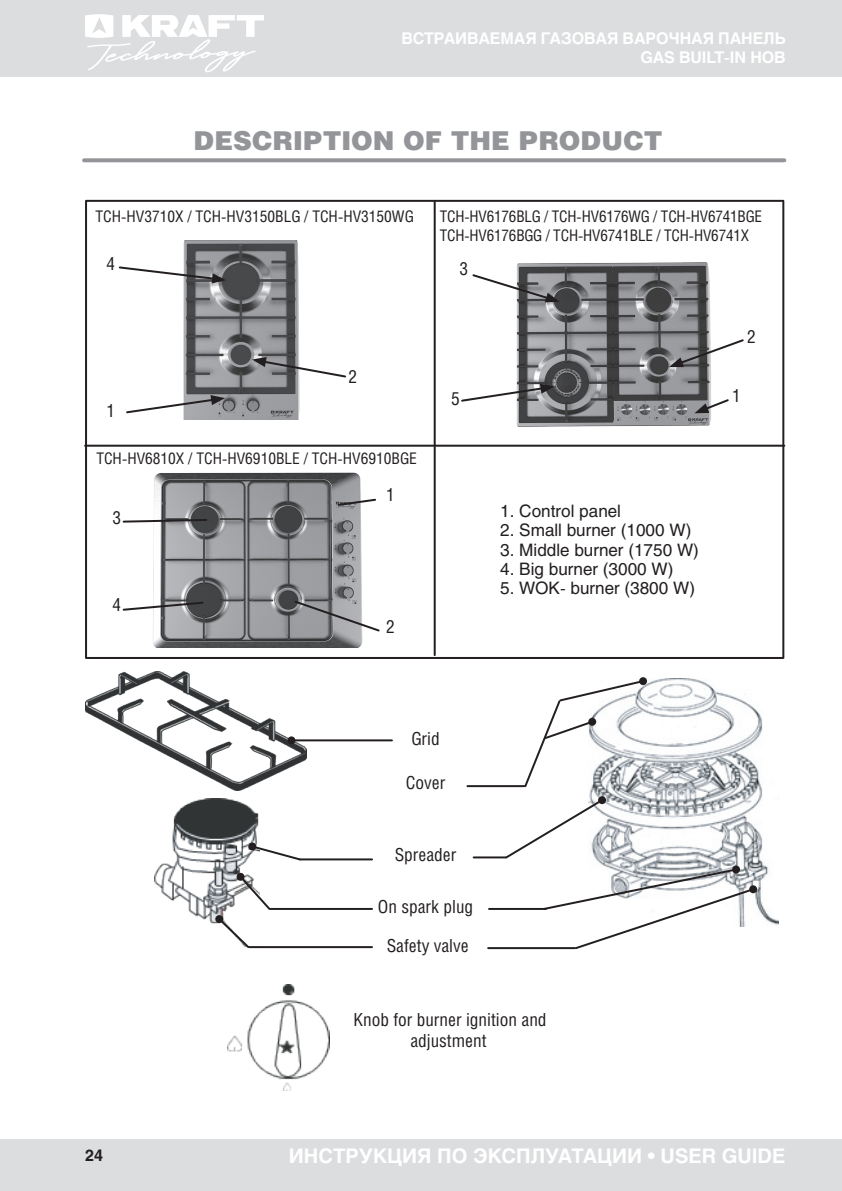
<style>
.page{position:relative;width:842px;height:1191px;background:#fff}
.page>*{position:absolute;margin:0;border:0;box-sizing:border-box;transform-origin:0 0}
.t1{font:900 26px "Helios";color:#939598}
.t2{font:700 20px "Helios";color:#fff}
.t3{font:18px/38.6px "Helios Cond";color:#231f20;text-align:center}
.t4{font:17px "Helios";color:#231f20}
.t5{font:16px/19.2px "Helios Cond";letter-spacing:-.01em;color:#231f20}
.t6{font:700 16px/19.2px "Helios";letter-spacing:-.01em;color:#fff;text-align:right}
.t7{font:700 16px "Helios";color:#231f20}
</style>
<div class="page">
<div style="left:0;top:0;width:842px;height:77px;background:#dcdddf"></div>
<div style="left:0;top:1140px;width:842px;height:51px;background:#dcdddf"></div>
<svg style="left:85px;top:14px;width:179px;height:58px"></svg>
<div style="left:85px;top:200px;width:699px;height:459px;border:2px solid #231f20"></div>
<hr style="left:85px;top:445px;width:699px;height:2px;background:#231f20">
<hr style="left:434px;top:201px;width:2px;height:454px;background:#231f20">
<img style="left:183px;top:241px;width:117px;height:179px">
<img style="left:153px;top:472px;width:209px;height:175px">
<svg style="left:126px;top:395px;width:99px;height:19px"></svg>
<svg style="left:252px;top:357px;width:95px;height:22px"></svg>
<svg style="left:118px;top:265px;width:108px;height:18px"></svg>
<svg style="left:122px;top:518px;width:86px;height:5px"></svg>
<svg style="left:122px;top:600px;width:83px;height:12px"></svg>
<svg style="left:293px;top:599px;width:87px;height:34px"></svg>
<svg style="left:337px;top:497px;width:39px;height:10px"></svg>
<img style="left:589px;top:679px;width:190px;height:246px">
<img style="left:85px;top:672px;width:222px;height:118px">
<img style="left:154px;top:798px;width:105px;height:126px">
<svg style="left:639px;top:677px;width:8px;height:8px"></svg>
<svg style="left:523px;top:679px;width:122px;height:109px"></svg>
<div style="left:588px;top:718px;width:8px;height:7px;background:#231f20;border-radius:50%"></div>
<hr style="left:291px;top:739px;width:101px;height:2px;background:#231f20">
<div style="left:287px;top:736px;width:8px;height:8px;background:#231f20;border-radius:50%"></div>
<hr style="left:467px;top:785px;width:57px;height:2px;background:#231f20">
<svg style="left:504px;top:797px;width:101px;height:63px"></svg>
<div style="left:598px;top:796px;width:8px;height:8px;background:#231f20;border-radius:50%"></div>
<svg style="left:250px;top:844px;width:52px;height:18px"></svg>
<div style="left:248px;top:842px;width:8px;height:8px;background:#231f20;border-radius:50%"></div>
<hr style="left:300px;top:858px;width:72px;height:2px;background:#231f20">
<hr style="left:489px;top:908px;width:57px;height:2px;background:#231f20">
<hr style="left:270px;top:908px;width:102px;height:2px;background:#231f20">
<div style="left:237px;top:873px;width:7px;height:7px;background:#231f20;border-radius:50%"></div>
<svg style="left:216px;top:874px;width:56px;height:75px"></svg>
<div style="left:215px;top:915px;width:8px;height:8px;background:#231f20;border-radius:50%"></div>
<hr style="left:249px;top:946px;width:123px;height:2px;background:#231f20">
<svg style="left:542px;top:867px;width:214px;height:83px"></svg>
<div style="left:749px;top:885px;width:8px;height:8px;background:#231f20;border-radius:50%"></div>
<hr style="left:488px;top:947px;width:87px;height:2px;background:#231f20">
<hr style="left:474px;top:856px;width:32px;height:2px;background:#231f20">
<img style="left:228px;top:984px;width:102px;height:106px">
<svg style="left:84px;top:158px;width:700px;height:4px;fill:#939598"></svg>
<img style="left:516px;top:262px;width:195px;height:165px">
<svg style="left:472px;top:273px;width:88px;height:29px"></svg>
<svg style="left:461px;top:383px;width:93px;height:20px"></svg>
<svg style="left:669px;top:338px;width:75px;height:29px"></svg>
<svg style="left:694px;top:397px;width:35px;height:16px"></svg>
<p class="t6" style="left:401px;top:29px;width:386px">ВСТРАИВАЕМАЯ ГАЗОВАЯ ВАРОЧНАЯ ПАНЕЛЬ<br>GAS BUILT-IN HOB</p>
<h1 class="t1" style="left:194px;top:124px;width:470px">DESCRIPTION OF THE PRODUCT</h1>
<p class="t5" style="left:96px;top:206px;width:320px">TCH-HV3710X / TCH-HV3150BLG / TCH-HV3150WG</p>
<p class="t3" style="left:107px;top:243px;width:10px">4</p>
<p class="t3" style="left:107px;top:391px;width:10px">1</p>
<p class="t3" style="left:348px;top:357px;width:10px">2</p>
<p class="t5" style="left:96px;top:449px;width:322px">TCH-HV6810X / TCH-HV6910BLE / TCH-HV6910BGE</p>
<p class="t3" style="left:113px;top:497px;width:10px">3</p>
<p class="t3" style="left:113px;top:585px;width:10px">4</p>
<p class="t3" style="left:386px;top:475px;width:10px">1</p>
<p class="t3" style="left:386px;top:606px;width:10px">2</p>
<p class="t5" style="left:440px;top:206px;width:324px">TCH-HV6176BLG / TCH-HV6176WG / TCH-HV6741BGE<br>TCH-HV6176BGG / TCH-HV6741BLE / TCH-HV6741X</p>
<p class="t3" style="left:459px;top:249px;width:10px">3</p>
<p class="t3" style="left:451px;top:379px;width:10px">5</p>
<p class="t3" style="left:747px;top:317px;width:10px">2</p>
<p class="t3" style="left:732px;top:375px;width:10px">1</p>
<p class="t4" style="left:500px;top:501px;width:122px">1. Control panel</p>
<p class="t4" style="left:500px;top:520px;width:193px">2. Small burner (1000 W)</p>
<p class="t4" style="left:500px;top:539px;width:200px">3. Middle burner (1750 W)</p>
<p class="t4" style="left:500px;top:558px;width:175px">4. Big burner (3000 W)</p>
<p class="t4" style="left:500px;top:577px;width:196px">5. WOK- burner (3800 W)</p>
<p class="t3" style="left:411px;top:719px;width:30px">Grid</p>
<p class="t3" style="left:406px;top:763px;width:41px">Cover</p>
<p class="t3" style="left:395px;top:834px;width:63px">Spreader</p>
<p class="t3" style="left:378px;top:887px;width:97px">On spark plug<br>Safety valve</p>
<p class="t7" style="left:85px;top:1145px;width:19px">24</p>
<p class="t3" style="left:353px;top:1008px;width:195px;line-height:21.6px">Knob for burner ignition and adjustment</p>
<p class="t2" style="left:289px;top:1143px;width:498px">ИНСТРУКЦИЯ ПО ЭКСПЛУАТАЦИИ • USER GUIDE</p>
</div>
